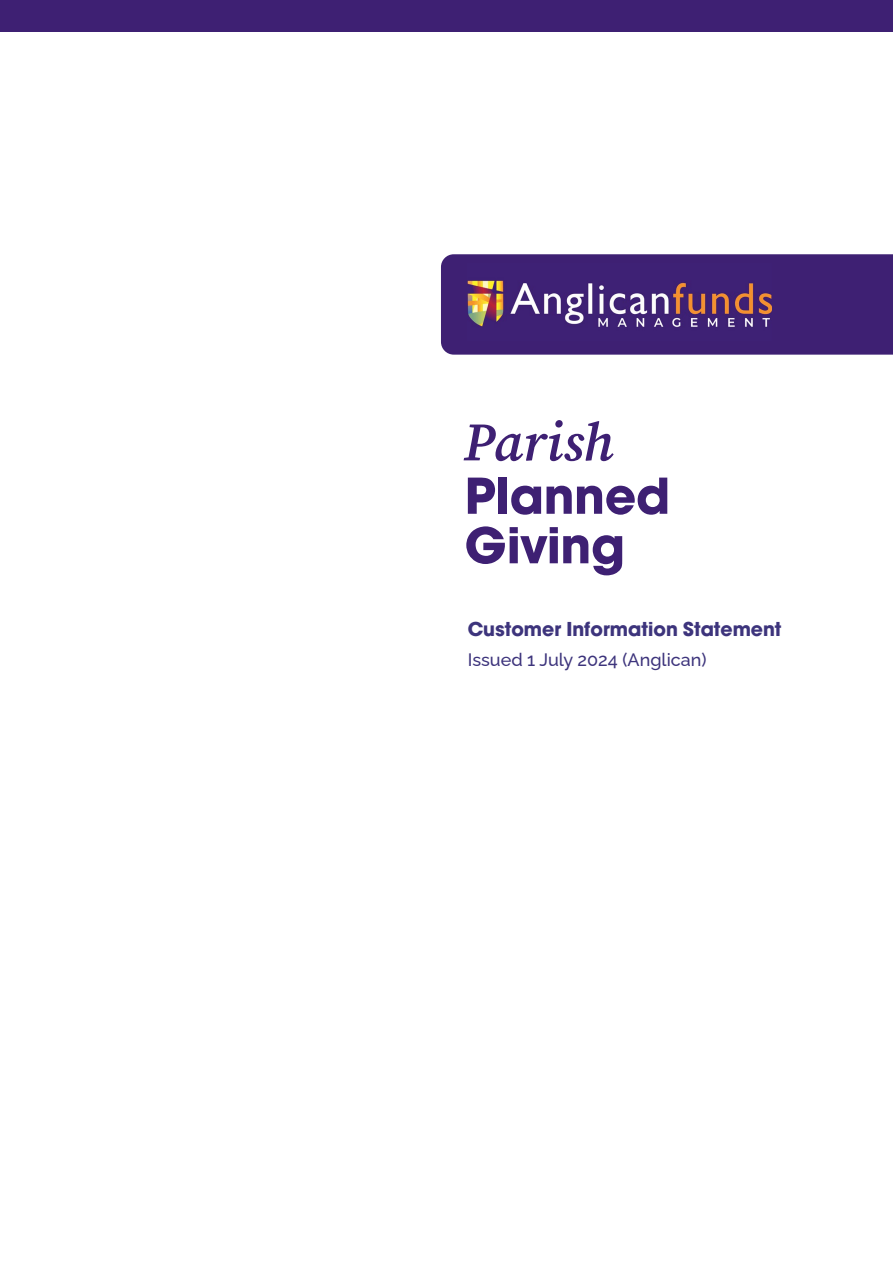
<style>
.page{position:relative;width:893px;height:1263px;background:#fff}
.page>*{position:absolute;margin:0;border:0;box-sizing:border-box;transform-origin:0 0}
.t1{font:700 54px/49.5px "Avalon";color:#3e2073}
.t2{font:italic 54px "Source Serif Variable";color:#3e2073}
.t3{font:700 21px "Avalon";color:#3d347c}
.t4{font:500 18px "Raleway";color:#3d347c}
</style>
<div class="page">
<div style="left:0;top:0;width:893px;height:31px;background:#3e2073"></div>
<div style="left:441px;top:254px;width:452px;height:101px;background:#3e2073"></div>
<img style="left:468px;top:263px;width:304px;height:77px">
<h1 class="t2" style="left:463px;top:406px;width:151px">Parish</h1>
<h1 class="t1" style="left:465px;top:470px;width:207px">Planned<br>Giving</h1>
<p class="t3" style="left:468px;top:616px;width:315px">Customer Information Statement</p>
<p class="t4" style="left:468px;top:645px;width:240px">Issued 1 July 2024 (Anglican)</p>
</div>
